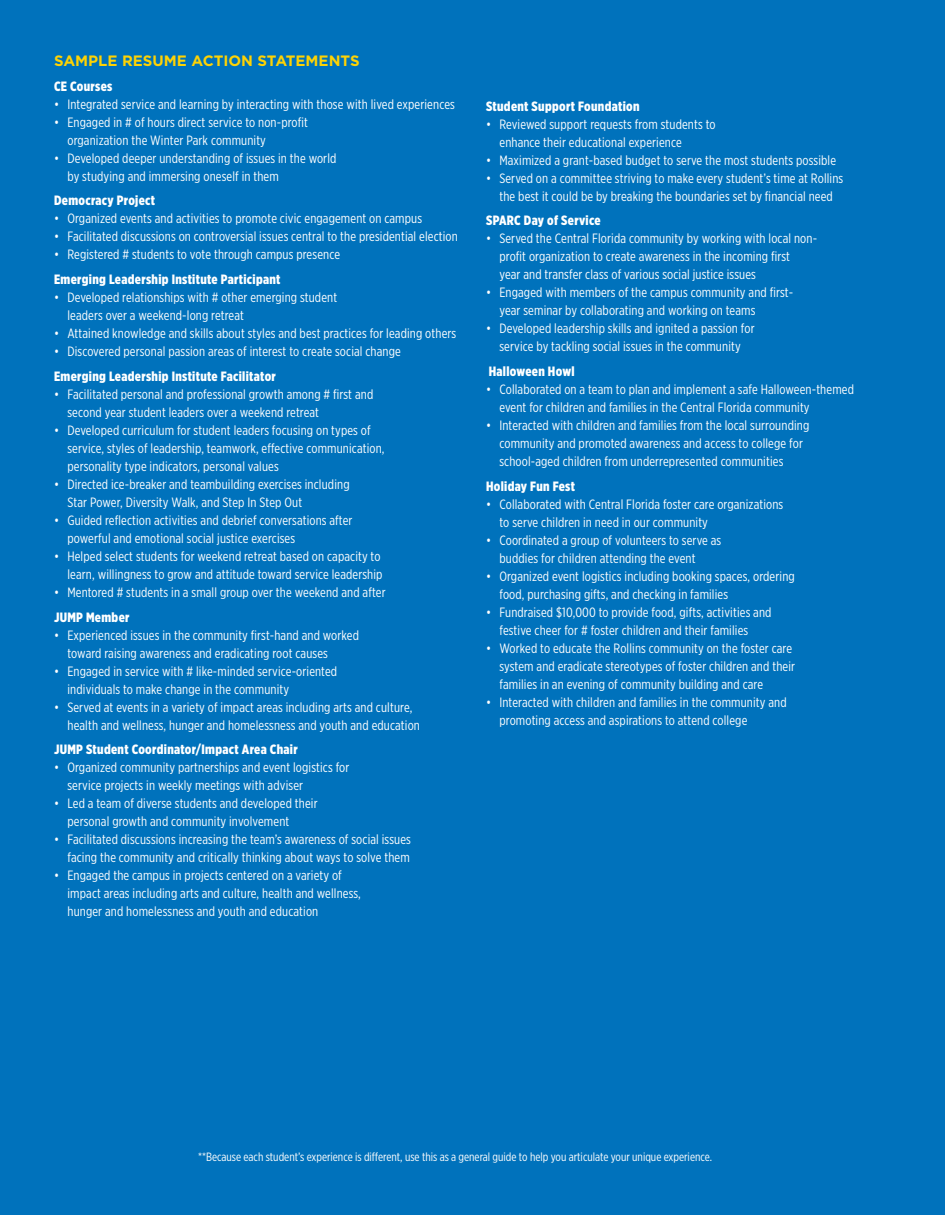
<style>
.page{position:relative;width:945px;height:1215px;background:#0072bc}
.page>*{position:absolute;margin:0;border:0;box-sizing:border-box;transform-origin:0 0}
.White_Secondary_Head{font:700 15px "Gotham";color:#fed304}
.t1{font:13.5px/18px "Gotham X Narrow";letter-spacing:.01em;color:#fff}
.Alt_WHITE_Header{font:900 13.5px "Gotham X Narrow";letter-spacing:.025em;color:#fff}
.Footnote{font:12px "Gotham X Narrow";color:#fff}
</style>
<div class="page">
<p class="White_Secondary_Head" style="left:54px;top:51px;width:307px">SAMPLE RESUME ACTION STATEMENTS</p>
<p class="Alt_WHITE_Header" style="left:54px;top:78px;width:60px">CE Courses</p>
<p class="t1" style="left:54px;top:95px;width:402px">• Integrated service and learning by interacting with those with lived experiences</p>
<p class="t1" style="left:68px;top:113px;width:242px;text-indent:-14px">• Engaged in # of hours direct service to non-profit organization the Winter Park community</p>
<p class="t1" style="left:68px;top:149px;width:270px;text-indent:-14px">• Developed deeper understanding of issues in the world by studying and immersing oneself in them</p>
<p class="Alt_WHITE_Header" style="left:54px;top:192px;width:103px">Democracy Project</p>
<p class="t1" style="left:54px;top:210px;width:370px">• Organized events and activities to promote civic engagement on campus</p>
<p class="t1" style="left:54px;top:228px;width:405px">• Facilitated discussions on controversial issues central to the presidential election</p>
<p class="t1" style="left:54px;top:246px;width:288px">• Registered # students to vote through campus presence</p>
<p class="Alt_WHITE_Header" style="left:54px;top:271px;width:228px">Emerging Leadership Institute Participant</p>
<p class="t1" style="left:68px;top:288px;width:271px;text-indent:-14px">• Developed relationships with # other emerging student leaders over a weekend-long retreat</p>
<p class="t1" style="left:54px;top:324px;width:404px">• Attained knowledge and skills about styles and best practices for leading others</p>
<p class="t1" style="left:54px;top:342px;width:348px">• Discovered personal passion areas of interest to create social change</p>
<p class="Alt_WHITE_Header" style="left:54px;top:368px;width:223px">Emerging Leadership Institute Facilitator</p>
<p class="t1" style="left:68px;top:385px;width:307px;text-indent:-14px">• Facilitated personal and professional growth among # first and second year student leaders over a weekend retreat</p>
<p class="t1" style="left:68px;top:421px;width:319px;text-indent:-14px">• Developed curriculum for student leaders focusing on types of service, styles of leadership, teamwork, effective communication, personality type indicators, personal values</p>
<p class="t1" style="left:68px;top:475px;width:284px;text-indent:-14px">• Directed ice-breaker and teambuilding exercises including<br>Star Power, Diversity Walk, and Step In Step Out</p>
<p class="t1" style="left:68px;top:511px;width:287px;text-indent:-14px">• Guided reflection activities and debrief conversations after powerful and emotional social justice exercises</p>
<p class="t1" style="left:54px;top:547px;width:330px;text-align:right">• Helped select students for weekend retreat based on capacity to learn, willingness to grow and attitude toward service leadership</p>
<p class="t1" style="left:54px;top:583px;width:333px">• Mentored # students in a small group over the weekend and after</p>
<p class="Alt_WHITE_Header" style="left:54px;top:609px;width:77px">JUMP Member</p>
<p class="t1" style="left:68px;top:626px;width:293px;text-indent:-14px">• Experienced issues in the community first-hand and worked toward raising awareness and eradicating root causes</p>
<p class="t1" style="left:68px;top:662px;width:271px;text-indent:-14px">• Engaged in service with # like-minded service-oriented individuals to make change in the community</p>
<p class="t1" style="left:68px;top:698px;width:354px;text-indent:-14px">• Served at events in a variety of impact areas including arts and culture, health and wellness, hunger and homelessness and youth and education</p>
<p class="Alt_WHITE_Header" style="left:54px;top:741px;width:245px">JUMP Student Coordinator/Impact Area Chair</p>
<p class="t1" style="left:68px;top:759px;width:283px;text-indent:-14px">• Organized community partnerships and event logistics for service projects in weekly meetings with adviser</p>
<p class="t1" style="left:68px;top:795px;width:252px;text-indent:-14px">• Led a team of diverse students and developed their personal growth and community involvement</p>
<p class="t1" style="left:54px;top:831px;width:358px;text-align:right">• Facilitated discussions increasing the team’s awareness of social issues facing the community and critically thinking about ways to solve them</p>
<p class="t1" style="left:68px;top:867px;width:295px;text-indent:-14px">• Engaged the campus in projects centered on a variety of impact areas including arts and culture, health and wellness, hunger and homelessness and youth and education</p>
<p class="Alt_WHITE_Header" style="left:486px;top:97px;width:155px">Student Support Foundation</p>
<p class="t1" style="left:500px;top:115px;width:218px;text-indent:-14px">• Reviewed support requests from students to enhance their educational experience</p>
<p class="t1" style="left:486px;top:151px;width:352px">• Maximized a grant-based budget to serve the most students possible</p>
<p class="t1" style="left:486px;top:169px;width:359px;text-align:center">• Served on a committee striving to make every student’s time at Rollins the best it could be by breaking the boundaries set by financial need</p>
<p class="Alt_WHITE_Header" style="left:486px;top:212px;width:116px">SPARC Day of Service</p>
<p class="t1" style="left:500px;top:230px;width:319px;text-indent:-14px">• Served the Central Florida community by working with local non&shy;profit organization to create awareness in the incoming first<br>year and transfer class of various social justice issues</p>
<p class="t1" style="left:500px;top:284px;width:295px;text-indent:-14px">• Engaged with members of the campus community and first&shy;year seminar by collaborating and working on teams</p>
<p class="t1" style="left:486px;top:320px;width:270px;text-align:center">• Developed leadership skills and ignited a passion for service by tackling social issues in the community</p>
<p class="Alt_WHITE_Header" style="left:489px;top:363px;width:88px">Halloween Howl</p>
<p class="t1" style="left:500px;top:380px;width:356px;text-indent:-14px">• Collaborated on a team to plan and implement a safe Halloween-themed event for children and families in the Central Florida community</p>
<p class="t1" style="left:500px;top:416px;width:311px;text-indent:-14px">• Interacted with children and families from the local surrounding community and promoted awareness and access to college for school-aged children from underrepresented communities</p>
<p class="Alt_WHITE_Header" style="left:486px;top:478px;width:91px">Holiday Fun Fest</p>
<p class="t1" style="left:500px;top:495px;width:285px;text-indent:-14px">• Collaborated with Central Florida foster care organizations to serve children in need in our community</p>
<p class="t1" style="left:500px;top:531px;width:223px;text-indent:-14px">• Coordinated a group of volunteers to serve as buddies for children attending the event</p>
<p class="t1" style="left:500px;top:567px;width:297px;text-indent:-14px">• Organized event logistics including booking spaces, ordering food, purchasing gifts, and checking in families</p>
<p class="t1" style="left:500px;top:603px;width:274px;text-indent:-14px">• Fundraised $10,000 to provide food, gifts, activities and festive cheer for # foster children and their families</p>
<p class="t1" style="left:500px;top:639px;width:297px;text-indent:-14px">• Worked to educate the Rollins community on the foster care system and eradicate stereotypes of foster children and their families in an evening of community building and care</p>
<p class="t1" style="left:500px;top:693px;width:289px;text-indent:-14px">• Interacted with children and families in the community and promoting access and aspirations to attend college</p>
<p class="Footnote" style="left:198px;top:1150px;width:516px">**Because each student’s experience is different, use this as a general guide to help you articulate your unique experience.</p>
</div>
